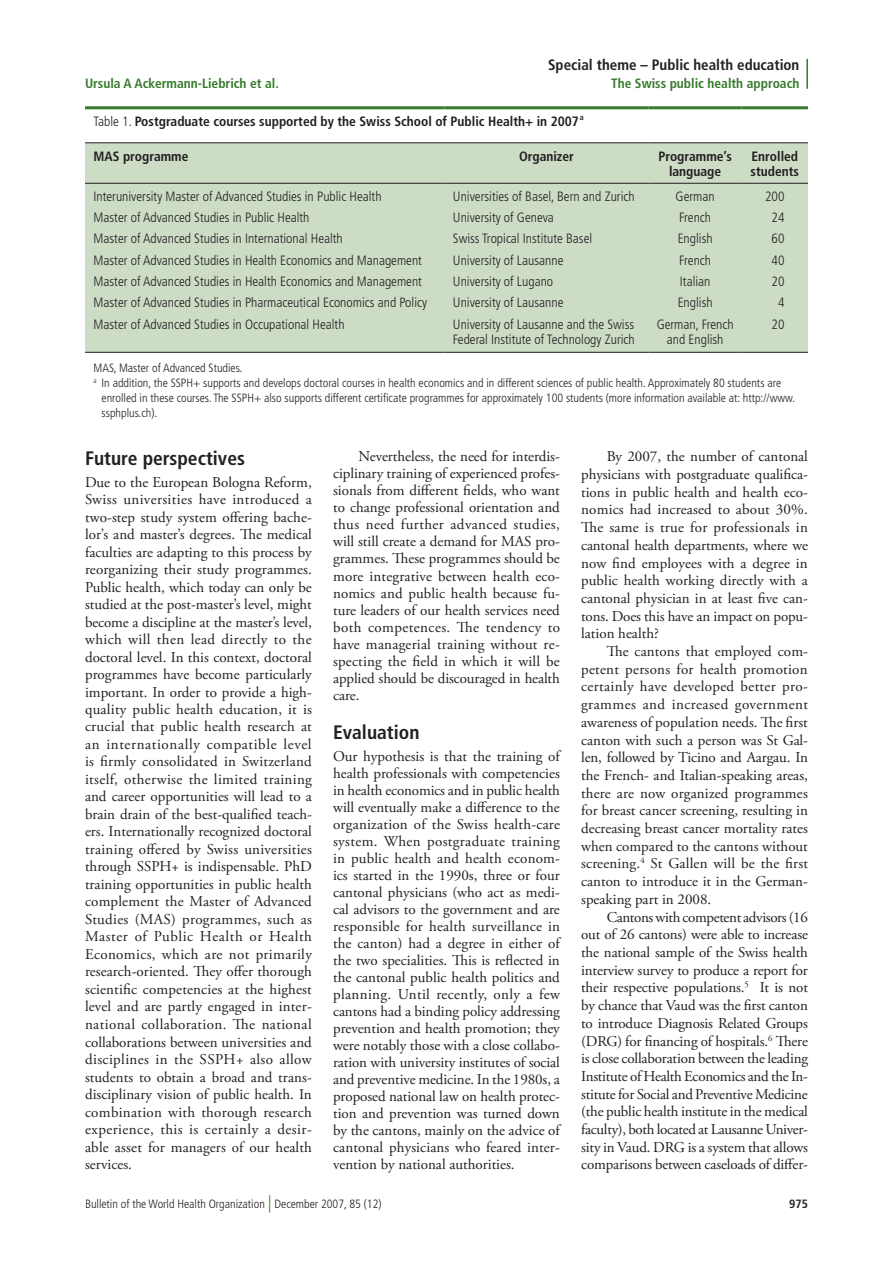
<style>
.page{position:relative;width:893px;height:1263px;background:#fff}
.page>*{position:absolute;margin:0;border:0;box-sizing:border-box;transform-origin:0 0}
.t1{font:700 condensed 19.5px "Frutiger LT Std";color:#231f20}
.t2{font:15px/17.5px "Adobe Garamond Pro";color:#231f20;text-align:justify}
.t3{font:700 condensed 15px "Frutiger LT Std";color:#231f20}
.t4{font:300 condensed 13.5px/15px "Frutiger LT Std";color:#231f20}
.t5{font:700 condensed 13.5px/15px "Frutiger LT Std";color:#231f20;text-align:center}
.t6{font:700 condensed 13.5px "Frutiger LT Std";color:#357b2b}
.t7{font:300 condensed 12px "Frutiger LT Std";color:#231f20}
.t8{font:700 condensed 12px "Frutiger LT Std";color:#231f20}
.s1{font-weight:300}
.s2{font-size:18px;color:#357b2b}
</style>
<div class="page">
<hr style="left:806px;top:59px;width:2px;height:30px;background:#357b2b">
<div style="left:85px;top:143px;width:723px;height:209px;background:#ccdcc5"></div>
<hr style="left:85px;top:106px;width:359px;height:3px;background:#357b2b">
<hr style="left:444px;top:106px;width:205px;height:3px;background:#357b2b">
<hr style="left:649px;top:106px;width:93px;height:3px;background:#357b2b">
<hr style="left:742px;top:106px;width:66px;height:3px;background:#357b2b">
<hr style="left:85px;top:142px;width:359px;height:1px;background:#231f20">
<hr style="left:444px;top:142px;width:205px;height:1px;background:#231f20">
<hr style="left:649px;top:142px;width:93px;height:1px;background:#231f20">
<hr style="left:742px;top:142px;width:66px;height:1px;background:#231f20">
<hr style="left:85px;top:183px;width:359px;height:1px;background:#231f20">
<hr style="left:444px;top:183px;width:205px;height:1px;background:#231f20">
<hr style="left:649px;top:183px;width:93px;height:1px;background:#231f20">
<hr style="left:742px;top:183px;width:66px;height:1px;background:#231f20">
<hr style="left:85px;top:352px;width:359px;height:1px;background:#231f20">
<hr style="left:444px;top:352px;width:205px;height:1px;background:#231f20">
<hr style="left:649px;top:352px;width:93px;height:1px;background:#231f20">
<hr style="left:742px;top:352px;width:66px;height:1px;background:#231f20">
<p class="t3" style="left:548px;top:56px;width:253px">Special theme – Public health education</p>
<p class="t6" style="left:85px;top:75px;width:195px">Ursula A Ackermann-Liebrich et al.</p>
<p class="t6" style="left:611px;top:75px;width:190px">The Swiss public health approach</p>
<p class="t5" style="left:94px;top:114px;width:492px"><span class="s1">Table 1.</span> Postgraduate courses supported by the Swiss School of Public Health+ in 2007<sup>a</sup></p>
<p class="t5" style="left:94px;top:148px;width:96px">MAS programme</p>
<p class="t5" style="left:519px;top:148px;width:56px">Organizer</p>
<p class="t5" style="left:658px;top:148px;width:75px">Programme’s language</p>
<p class="t5" style="left:751px;top:148px;width:50px;text-align:left">Enrolled students</p>
<p class="t4" style="left:94px;top:189px;width:290px">Interuniversity Master of Advanced Studies in Public Health</p>
<p class="t4" style="left:453px;top:189px;width:183px">Universities of Basel, Bern and Zurich</p>
<p class="t4" style="left:676px;top:189px;width:41px">German</p>
<p class="t4" style="left:765px;top:189px;width:21px">200</p>
<p class="t4" style="left:94px;top:210px;width:217px">Master of Advanced Studies in Public Health</p>
<p class="t4" style="left:453px;top:210px;width:102px">University of Geneva</p>
<p class="t4" style="left:679px;top:210px;width:33px">French</p>
<p class="t4" style="left:772px;top:210px;width:14px">24</p>
<p class="t4" style="left:94px;top:231px;width:251px">Master of Advanced Studies in International Health</p>
<p class="t4" style="left:453px;top:231px;width:141px">Swiss Tropical Institute Basel</p>
<p class="t4" style="left:678px;top:231px;width:37px">English</p>
<p class="t4" style="left:772px;top:231px;width:14px">60</p>
<p class="t4" style="left:94px;top:253px;width:330px">Master of Advanced Studies in Health Economics and Management</p>
<p class="t4" style="left:453px;top:253px;width:112px">University of Lausanne</p>
<p class="t4" style="left:679px;top:253px;width:33px">French</p>
<p class="t4" style="left:772px;top:253px;width:14px">40</p>
<p class="t4" style="left:94px;top:274px;width:330px">Master of Advanced Studies in Health Economics and Management</p>
<p class="t4" style="left:453px;top:274px;width:102px">University of Lugano</p>
<p class="t4" style="left:680px;top:274px;width:32px">Italian</p>
<p class="t4" style="left:772px;top:274px;width:14px">20</p>
<p class="t4" style="left:94px;top:295px;width:335px">Master of Advanced Studies in Pharmaceutical Economics and Policy</p>
<p class="t4" style="left:453px;top:295px;width:112px">University of Lausanne</p>
<p class="t4" style="left:678px;top:295px;width:37px">English</p>
<p class="t4" style="left:778px;top:295px;width:8px">4</p>
<p class="t4" style="left:94px;top:317px;width:253px">Master of Advanced Studies in Occupational Health</p>
<p class="t4" style="left:453px;top:317px;width:183px">University of Lausanne and the Swiss<br>Federal Institute of Technology Zurich</p>
<p class="t4" style="left:657px;top:317px;width:78px;text-align:center">German, French and English</p>
<p class="t4" style="left:772px;top:317px;width:14px">20</p>
<p class="t7" style="left:94px;top:361px;width:150px">MAS, Master of Advanced Studies.</p>
<p class="t7" style="left:94px;top:376px;width:689px"><sup>a</sup> In addition, the SSPH+ supports and develops doctoral courses in health economics and in different sciences of public health. Approximately 80 students are</p>
<p class="t7" style="left:102px;top:391px;width:695px">enrolled in these courses. The SSPH+ also supports different certificate programmes for approximately 100 students (more information available at: http://www.</p>
<p class="t7" style="left:102px;top:406px;width:57px">ssphplus.ch).</p>
<p class="t2" style="left:581px;top:448px;width:228px;text-indent:26px">By 2007, the number of cantonal physicians with postgraduate qualifica&shy;tions in public health and health eco&shy;nomics had increased to about 30%.<br>The same is true for professionals in cantonal health departments, where we now find employees with a degree in public health working directly with a cantonal physician in at least five can&shy;tons. Does this have an impact on popu&shy;lation health?</p>
<p class="t2" style="left:581px;top:643px;width:228px;text-indent:26px">The cantons that employed com&shy;petent persons for health promotion certainly have developed better pro&shy;grammes and increased government awareness of population needs. The first canton with such a person was St Gal&shy;len, followed by Ticino and Aargau. In the French- and Italian-speaking areas, there are now organized programmes for breast cancer screening, resulting in decreasing breast cancer mortality rates when compared to the cantons without screening.<sup>4</sup> St Gallen will be the first canton to introduce it in the German&shy;speaking part in 2008.</p>
<p class="t2" style="left:581px;top:908px;width:228px;text-indent:26px">Cantons with competent advisors (16 out of 26 cantons) were able to increase the national sample of the Swiss health interview survey to produce a report for their respective populations.<sup>5</sup> It is not by chance that Vaud was the first canton to introduce Diagnosis Related Groups (DRG) for financing of hospitals.<sup>6</sup> There is close collaboration between the leading Institute of Health Economics and the In&shy;stitute for Social and Preventive Medicine (the public health institute in the medical faculty), both located at Lausanne Univer&shy;sity in Vaud. DRG is a system that allows comparisons between caseloads of differ-</p>
<p class="t2" style="left:333px;top:449px;width:228px;line-height:17px;text-indent:26px">Nevertheless, the need for interdis&shy;ciplinary training of experienced profes&shy;sionals from different fields, who want to change professional orientation and thus need further advanced studies, will still create a demand for MAS pro&shy;grammes. These programmes should be more integrative between health eco&shy;nomics and public health because fu&shy;ture leaders of our health services need both competences. The tendency to have managerial training without re&shy;specting the field in which it will be applied should be discouraged in health care.</p>
<h1 class="t1" style="left:333px;top:721px;width:88px">Evaluation</h1>
<p class="t2" style="left:333px;top:748px;width:228px;line-height:17.1px">Our hypothesis is that the training of health professionals with competencies in health economics and in public health will eventually make a difference to the organization of the Swiss health-care system. When postgraduate training in public health and health econom&shy;ics started in the 1990s, three or four cantonal physicians (who act as medi&shy;cal advisors to the government and are responsible for health surveillance in the canton) had a degree in either of the two specialities. This is reflected in the cantonal public health politics and planning. Until recently, only a few cantons had a binding policy addressing prevention and health promotion; they were notably those with a close collabo&shy;ration with university institutes of social and preventive medicine. In the 1980s, a proposed national law on health protec&shy;tion and prevention was turned down by the cantons, mainly on the advice of cantonal physicians who feared inter&shy;vention by national authorities.</p>
<h1 class="t1" style="left:85px;top:447px;width:161px">Future perspectives</h1>
<p class="t2" style="left:85px;top:474px;width:228px">Due to the European Bologna Reform, Swiss universities have introduced a two-step study system offering bache&shy;lor’s and master’s degrees. The medical faculties are adapting to this process by reorganizing their study programmes.<br>Public health, which today can only be studied at the post-master’s level, might become a discipline at the master’s level, which will then lead directly to the doctoral level. In this context, doctoral programmes have become particularly important. In order to provide a high&shy;quality public health education, it is crucial that public health research at an internationally compatible level is firmly consolidated in Switzerland itself, otherwise the limited training and career opportunities will lead to a brain drain of the best-qualified teach&shy;ers. Internationally recognized doctoral training offered by Swiss universities through SSPH+ is indispensable. PhD training opportunities in public health complement the Master of Advanced Studies (MAS) programmes, such as Master of Public Health or Health Economics, which are not primarily research-oriented. They offer thorough scientific competencies at the highest level and are partly engaged in inter&shy;national collaboration. The national collaborations between universities and disciplines in the SSPH+ also allow students to obtain a broad and trans&shy;disciplinary vision of public health. In combination with thorough research experience, this is certainly a desir&shy;able asset for managers of our health services.</p>
<p class="t7" style="left:85px;top:1197px;width:298px">Bulletin of the World Health Organization <span class="s2">|</span> December 2007, 85 (12)</p>
<p class="t8" style="left:789px;top:1197px;width:20px">975</p>
</div>
